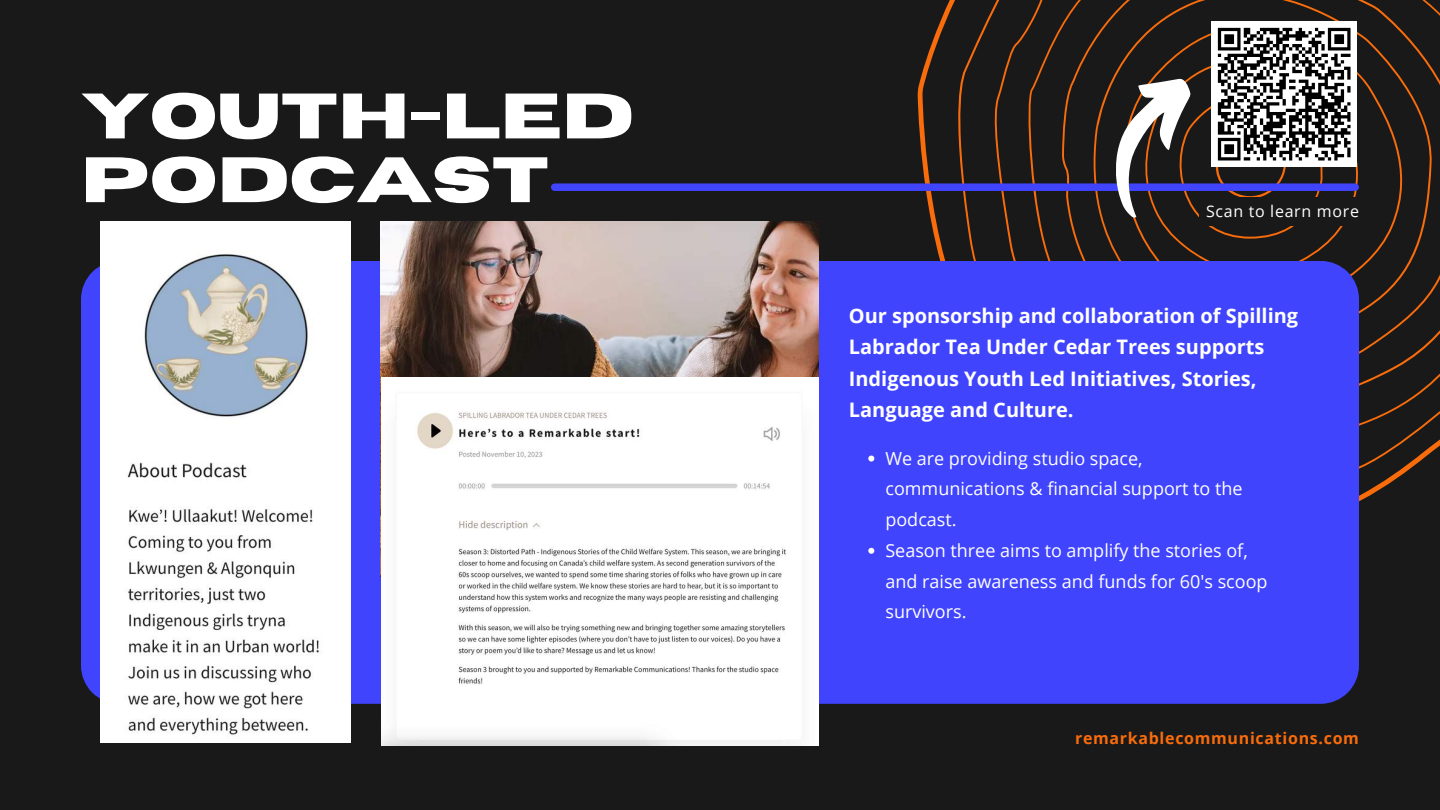
<style>
.page{position:relative;width:1440px;height:810px;background:#191919}
.page>*{position:absolute;margin:0;border:0;box-sizing:border-box;transform-origin:0 0}
.t1{font:700 64px/63.8px "Horizon";color:#fff}
.t2{font:700 20px/31.5px "Open Sans";color:#fff}
.t3{font:18px/30.8px "Open Sans";color:#fff}
.t4{font:700 16px "Open Sans";letter-spacing:.045em;color:#f86c0c}
.t5{font:16px "Open Sans";letter-spacing:.045em;color:#fff}
</style>
<div class="page">
<svg style="left:918px;top:2px;width:470px;height:500px"></svg>
<svg style="left:949px;top:0;width:491px;height:484px"></svg>
<div style="left:555px;top:183px;width:800px;height:8px;background:#4044fd"></div>
<div style="left:81px;top:261px;width:1278px;height:443px;background:#4044fd"></div>
<img style="left:100px;top:222px;width:250px;height:521px">
<img style="left:381px;top:222px;width:438px;height:155px">
<img style="left:381px;top:377px;width:438px;height:368px">
<svg style="left:868px;top:456px;width:6px;height:6px"></svg>
<svg style="left:868px;top:548px;width:6px;height:6px"></svg>
<div style="left:1211px;top:21px;width:146px;height:146px;background:#fff"></div>
<svg style="left:1093px;top:26px;width:261px;height:213px"></svg>
<div style="left:1199px;top:197px;width:166px;height:29px;background:#191919"></div>
<h1 class="t1" style="left:81px;top:86px;width:554px">YOUTH-LED<br>PODCAST</h1>
<p class="t5" style="left:1206px;top:200px;width:154px">Scan to learn more</p>
<p class="t2" style="left:849px;top:299px;width:451px">Our sponsorship and collaboration of Spilling Labrador Tea Under Cedar Trees supports Indigenous Youth Led Initiatives, Stories, Language and Culture.</p>
<p class="t3" style="left:885px;top:442px;width:384px">We are providing studio space, communications &amp; financial support to the podcast.<br>Season three aims to amplify the stories of, and raise awareness and funds for 60's scoop survivors.</p>
<p class="t4" style="left:1075px;top:727px;width:285px">remarkablecommunications.com</p>
</div>
